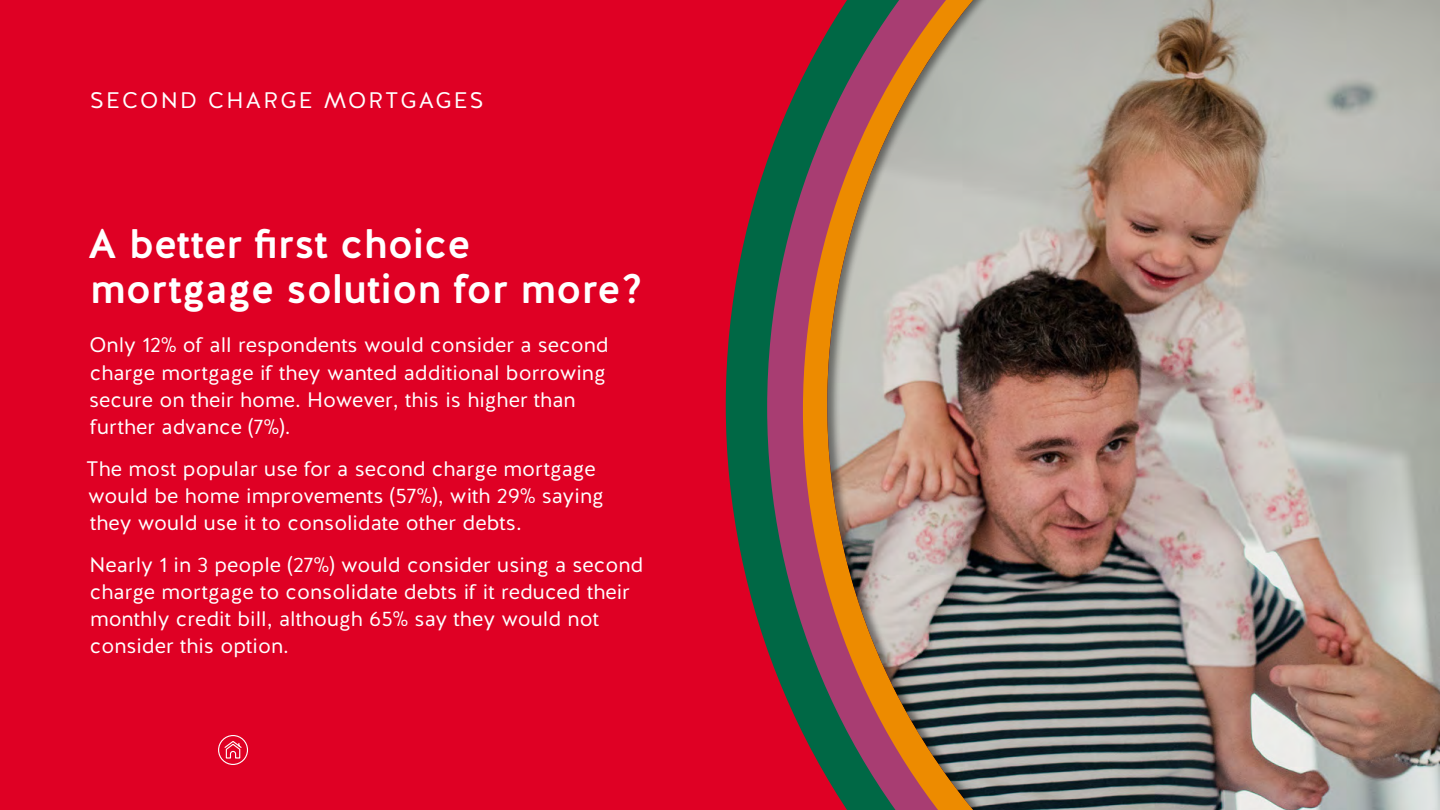
<style>
.page{position:relative;width:1440px;height:810px;background:#df0024}
.page>*{position:absolute;margin:0;border:0;box-sizing:border-box;transform-origin:0 0}
.t1{font:500 41.25px/45px "Halis R";color:#fff}
.t2{font:22.5px "Halis R";letter-spacing:.1em;color:#fff}
.t3{font:21px/27px "Halis R";color:#fff}
</style>
<div class="page">
<svg style="left:726px;top:161px;width:41px;height:488px;fill:#006845"></svg>
<svg style="left:767px;top:76px;width:36px;height:658px;background:#664755"></svg>
<svg style="left:803px;top:44px;width:17px;height:722px;background:#8e5b42"></svg>
<div style="left:820px;top:0;width:620px;height:810px;background:#000;opacity:.45"></div>
<div style="left:218px;top:735px;width:30px;height:30px;border:1px solid #fff;border-radius:50%"></div>
<svg style="left:223px;top:740px;width:20px;height:25px"></svg>
<p class="t2" style="left:90px;top:86px;width:395px">SECOND CHARGE MORTGAGES</p>
<h1 class="t1" style="left:88px;top:222px;width:557px">A better first choice mortgage solution for more?</h1>
<p class="t3" style="left:89px;top:332px;width:521px">Only 12% of all respondents would consider a second charge mortgage if they wanted additional borrowing secure on their home. However, this is higher than further advance (7%).</p>
<p class="t3" style="left:86px;top:455px;width:519px">The most popular use for a second charge mortgage would be home improvements (57%), with 29% saying they would use it to consolidate other debts.</p>
<p class="t3" style="left:90px;top:551px;width:555px">Nearly 1 in 3 people (27%) would consider using a second charge mortgage to consolidate debts if it reduced their monthly credit bill, although 65% say they would not consider this option.</p>
</div>
